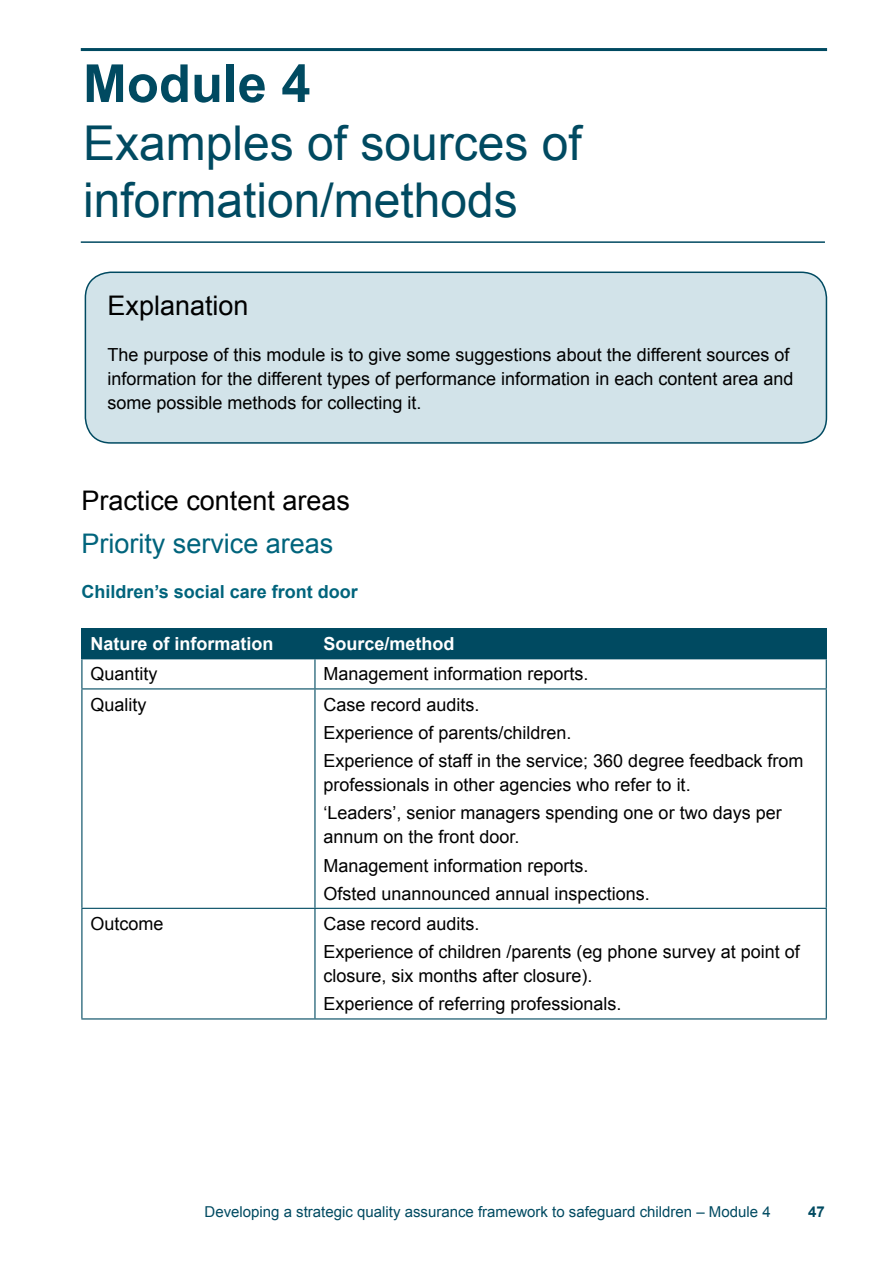
<style>
.page{position:relative;width:893px;height:1263px;background:#fff}
.page>*{position:absolute;margin:0;border:0;box-sizing:border-box;transform-origin:0 0}
.t1{font:700 52.5px "Arial";color:#004a61}
.t2{font:48px/57.6px "Arial";color:#004a61}
.t3{font:27px "Arial";color:#000}
.t4{font:27px "Arial";color:#00647c}
.t5{font:18px/28.2px "Arial";color:#000}
.t6{font:700 18px "Arial";color:#fff}
.t7{font:700 18px "Arial";color:#00647c}
.t8{font:15px "Arial";color:#004a61}
.t9{font:700 15px "Arial";color:#004a61}
</style>
<div class="page">
<hr style="left:81px;top:48px;width:746px;height:3px;background:#004a61">
<hr style="left:81px;top:241px;width:744px;height:2px;background:#004a61">
<div style="left:82px;top:629px;width:233px;height:30px;background:#004a61"></div>
<div style="left:315px;top:629px;width:511px;height:30px;background:#004a61"></div>
<hr style="left:81px;top:628px;width:234px;height:1px;background:#004a61">
<hr style="left:315px;top:628px;width:512px;height:1px;background:#004a61">
<svg style="left:81px;top:629px;width:1px;height:59px"></svg>
<svg style="left:314px;top:659px;width:1px;height:29px"></svg>
<svg style="left:826px;top:629px;width:1px;height:59px"></svg>
<hr style="left:81px;top:688px;width:234px;height:1px;background:#004a61">
<hr style="left:81px;top:689px;width:1px;height:219px;background:#004a61">
<hr style="left:315px;top:688px;width:512px;height:1px;background:#004a61">
<hr style="left:314px;top:689px;width:1px;height:219px;background:#004a61">
<hr style="left:826px;top:689px;width:1px;height:219px;background:#004a61">
<hr style="left:81px;top:908px;width:234px;height:1px;background:#004a61">
<hr style="left:81px;top:909px;width:1px;height:109px;background:#004a61">
<hr style="left:315px;top:908px;width:512px;height:1px;background:#004a61">
<hr style="left:314px;top:909px;width:1px;height:109px;background:#004a61">
<hr style="left:826px;top:909px;width:1px;height:109px;background:#004a61">
<hr style="left:81px;top:1018px;width:234px;height:1px;background:#004a61">
<hr style="left:315px;top:1018px;width:512px;height:1px;background:#004a61">
<div style="left:85px;top:272px;width:741px;height:171px;background:#d2e3e9;border-radius:26px"></div>
<div style="left:85px;top:272px;width:742px;height:172px;border:2px solid #004a61;border-radius:26px"></div>
<h1 class="t1" style="left:83px;top:49px;width:229px">Module 4</h1>
<h1 class="t2" style="left:83px;top:114px;width:500px">Examples of sources of information/methods</h1>
<p class="t3" style="left:108px;top:288px;width:143px">Explanation</p>
<p class="t5" style="left:107px;top:343px;width:688px;line-height:24px">The purpose of this module is to give some suggestions about the different sources of information for the different types of performance information in each content area and some possible methods for collecting it.</p>
<p class="t3" style="left:81px;top:483px;width:270px">Practice content areas</p>
<h2 class="t4" style="left:81px;top:526px;width:254px">Priority service areas</h2>
<h4 class="t7" style="left:81px;top:580px;width:278px">Children’s social care front door</h4>
<p class="t6" style="left:90px;top:632px;width:185px">Nature of information</p>
<p class="t6" style="left:323px;top:632px;width:133px">Source/method</p>
<p class="t5" style="left:90px;top:660px;width:69px">Quantity</p>
<p class="t5" style="left:323px;top:660px;width:267px">Management information reports.</p>
<p class="t5" style="left:90px;top:690px;width:58px">Quality</p>
<p class="t5" style="left:323px;top:690px;width:481px">Case record audits.<br>Experience of parents/children.<br>Experience of staff in the service; 360 degree feedback from</p>
<p class="t5" style="left:323px;top:771px;width:460px">professionals in other agencies who refer to it.<br>‘Leaders’, senior managers spending one or two days per</p>
<p class="t5" style="left:323px;top:823px;width:328px">annum on the front door.<br>Management information reports.<br>Ofsted unannounced annual inspections.</p>
<p class="t5" style="left:90px;top:910px;width:75px">Outcome</p>
<p class="t5" style="left:323px;top:910px;width:478px">Case record audits.<br>Experience of children /parents (eg phone survey at point of</p>
<p class="t5" style="left:323px;top:962px;width:300px">closure, six months after closure).<br>Experience of referring professionals.</p>
<p class="t8" style="left:205px;top:1202px;width:568px">Developing a strategic quality assurance framework to safeguard children – Module 4</p>
<p class="t9" style="left:808px;top:1202px;width:18px">47</p>
</div>
